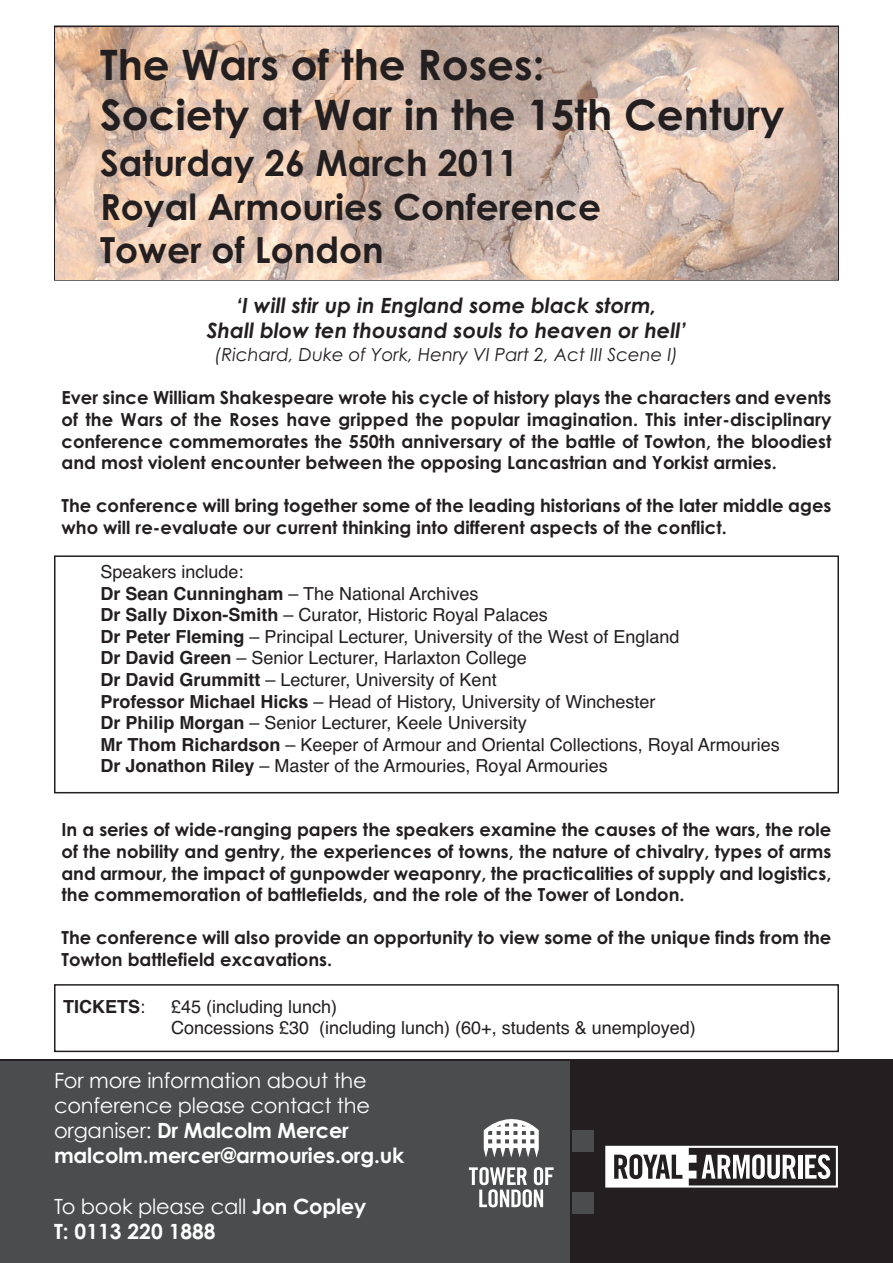
<style>
.page{position:relative;width:893px;height:1263px;background:#fff}
.page>*{position:absolute;margin:0;border:0;box-sizing:border-box;transform-origin:0 0}
.t1{font:700 42px/50.4px "Century Gothic";color:#231f20}
.t2{font:700 36px/43.2px "Century Gothic";color:#231f20}
.t3{font:21px/25.2px "Century Gothic";letter-spacing:-.01em;color:#fff}
.t4{font:italic 700 21px/25.2px "Century Gothic";color:#231f20;text-align:center}
.t5{font:700 21px/25.2px "Century Gothic";color:#fff}
.t6{font:700 18px/21.6px "Century Gothic";color:#231f20;text-align:justify}
.t7{font:18px/21.6px "Helvetica";color:#231f20}
.t8{font:italic 18px "Century Gothic";color:#231f20}
.t9{font:700 18px "Helvetica";color:#231f20}
.s1{font-weight:700}
.s2{font-weight:400}
</style>
<div class="page">
<div style="left:0;top:1059px;width:893px;height:204px;background:#231f20"></div>
<svg style="left:605px;top:1146px;width:233px;height:41px"></svg>
<div style="left:0;top:1061px;width:569px;height:202px;background:#4b4c4d"></div>
<div style="left:572px;top:1130px;width:21px;height:21px;background:#4b4c4d"></div>
<div style="left:572px;top:1192px;width:21px;height:21px;background:#4b4c4d"></div>
<svg style="left:484px;top:1119px;width:55px;height:38px"></svg>
<svg style="left:469px;top:1167px;width:85px;height:40px"></svg>
<div style="left:54px;top:555px;width:785px;height:238px;border:2px solid #231f20"></div>
<div style="left:54px;top:984px;width:785px;height:68px;border:2px solid #231f20"></div>
<img style="left:56px;top:27px;width:781px;height:252px">
<h1 class="t1" style="left:100px;top:40px;width:686px">The Wars of the Roses:<br>Society at War in the 15th Century</h1>
<h2 class="t2" style="left:100px;top:142px;width:503px">Saturday 26 March 2011<br>Royal Armouries Conference<br>Tower of London</h2>
<p class="t4" style="left:207px;top:293px;width:481px">‘I will stir up in England some black storm,<br>Shall blow ten thousand souls to heaven or hell’</p>
<p class="t8" style="left:215px;top:344px;width:465px">(Richard, Duke of York, Henry VI Part 2, Act III Scene I)</p>
<p class="t6" style="left:61px;top:387px;width:771px">Ever since William Shakespeare wrote his cycle of history plays the characters and events of the Wars of the Roses have gripped the popular imagination. This inter-disciplinary conference commemorates the 550th anniversary of the battle of Towton, the bloodiest and most violent encounter between the opposing Lancastrian and Yorkist armies.</p>
<p class="t6" style="left:61px;top:495px;width:771px">The conference will bring together some of the leading historians of the later middle ages who will re-evaluate our current thinking into different aspects of the conflict.</p>
<p class="t7" style="left:100px;top:561px;width:681px">Speakers include:<br><span class="s1">Dr Sean Cunningham</span> – The National Archives<br><span class="s1">Dr Sally Dixon-Smith</span> – Curator, Historic Royal Palaces<br><span class="s1">Dr Peter Fleming</span> – Principal Lecturer, University of the West of England<br><span class="s1">Dr David Green</span> – Senior Lecturer, Harlaxton College<br><span class="s1">Dr David Grummitt</span> – Lecturer, University of Kent<br><span class="s1">Professor Michael Hicks</span> – Head of History, University of Winchester<br><span class="s1">Dr Philip Morgan</span> – Senior Lecturer, Keele University<br><span class="s1">Mr Thom Richardson</span> – Keeper of Armour and Oriental Collections, Royal Armouries <span class="s1">Dr Jonathon Riley</span> – Master of the Armouries, Royal Armouries</p>
<p class="t6" style="left:61px;top:819px;width:771px">In a series of wide-ranging papers the speakers examine the causes of the wars, the role of the nobility and gentry, the experiences of towns, the nature of chivalry, types of arms and armour, the impact of gunpowder weaponry, the practicalities of supply and logistics, the commemoration of battlefields, and the role of the Tower of London.</p>
<p class="t6" style="left:61px;top:927px;width:771px">The conference will also provide an opportunity to view some of the unique finds from the<br>Towton battlefield excavations.</p>
<p class="t9" style="left:63px;top:996px;width:84px">TICKETS<span class="s2">:</span></p>
<p class="t7" style="left:171px;top:995px;width:526px">£45 (including lunch)<br>Concessions £30 (including lunch) (60+, students &amp; unemployed)</p>
<p class="t3" style="left:54px;top:1068px;width:352px">For more information about the conference please contact the organiser: <span class="s1">Dr Malcolm Mercer malcolm.mercer@armouries.org.uk</span></p>
<p class="t5" style="left:54px;top:1194px;width:314px"><span class="s2">To book please call</span> Jon Copley<br>T: 0113 220 1888</p>
</div>
